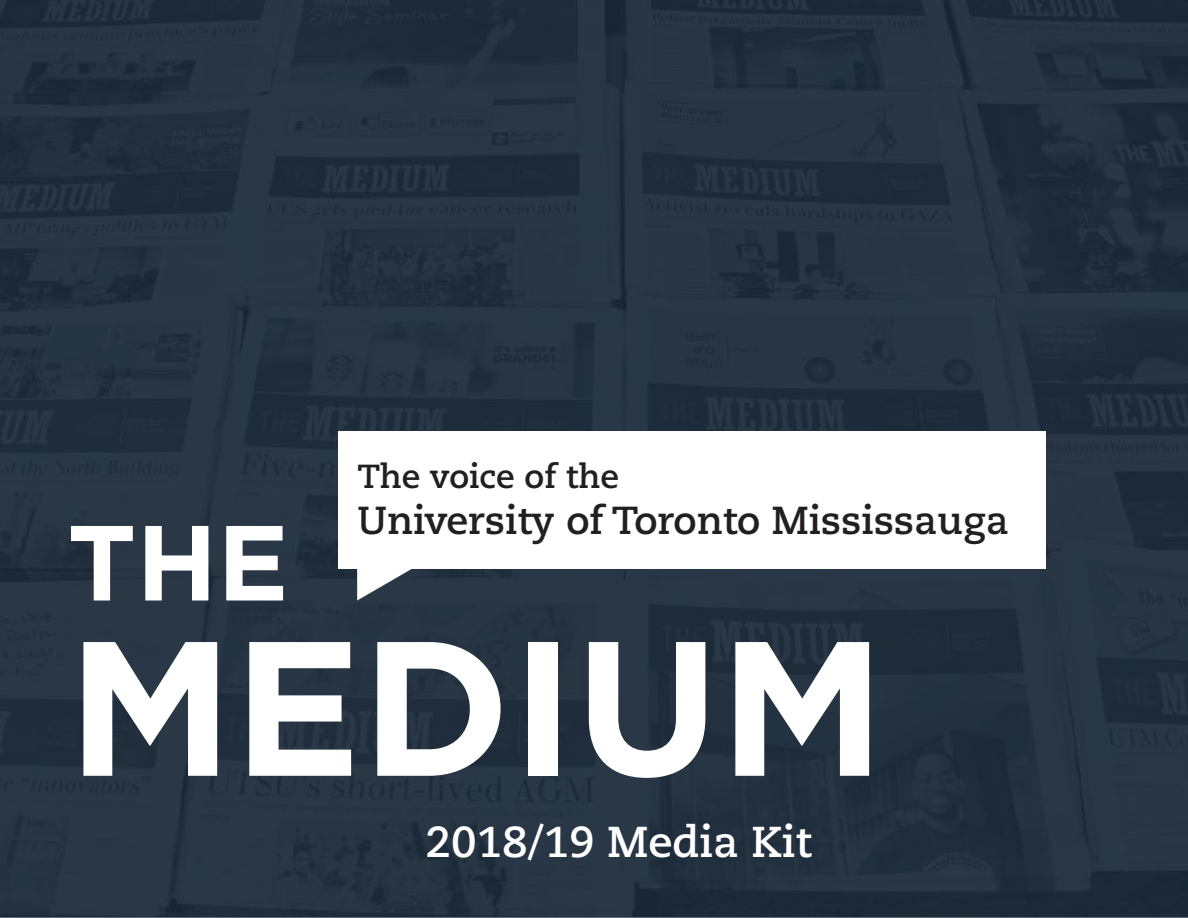
<style>
.page{position:relative;width:1188px;height:918px;background:#263543}
.page>*{position:absolute;margin:0;border:0;box-sizing:border-box;transform-origin:0 0}
.t1{font:700 191.1px "Gotham";color:#fff}
.t2{font:700 106.5px "Gotham";color:#fff}
.t3{font:700 43.2px "Caecilia LT Std";color:#fff}
.t4{font:700 39px "Caecilia LT Std";color:#231f20}
.t5{font:700 33.3px "Caecilia LT Std";color:#231f20}
</style>
<div class="page">
<svg style="left:357px;top:569px;width:107px;height:32px"></svg>
<div style="left:338px;top:431px;width:708px;height:138px;background:#fff"></div>
<h2 class="t2" style="left:67px;top:501px;width:223px">THE</h2>
<p class="t5" style="left:358px;top:456px;width:263px">The voice of the</p>
<p class="t4" style="left:358px;top:498px;width:653px">University of Toronto Mississauga</p>
<h1 class="t1" style="left:67px;top:598px;width:819px">MEDIUM</h1>
<p class="t3" style="left:426px;top:817px;width:387px">2018/19 Media Kit</p>
</div>
